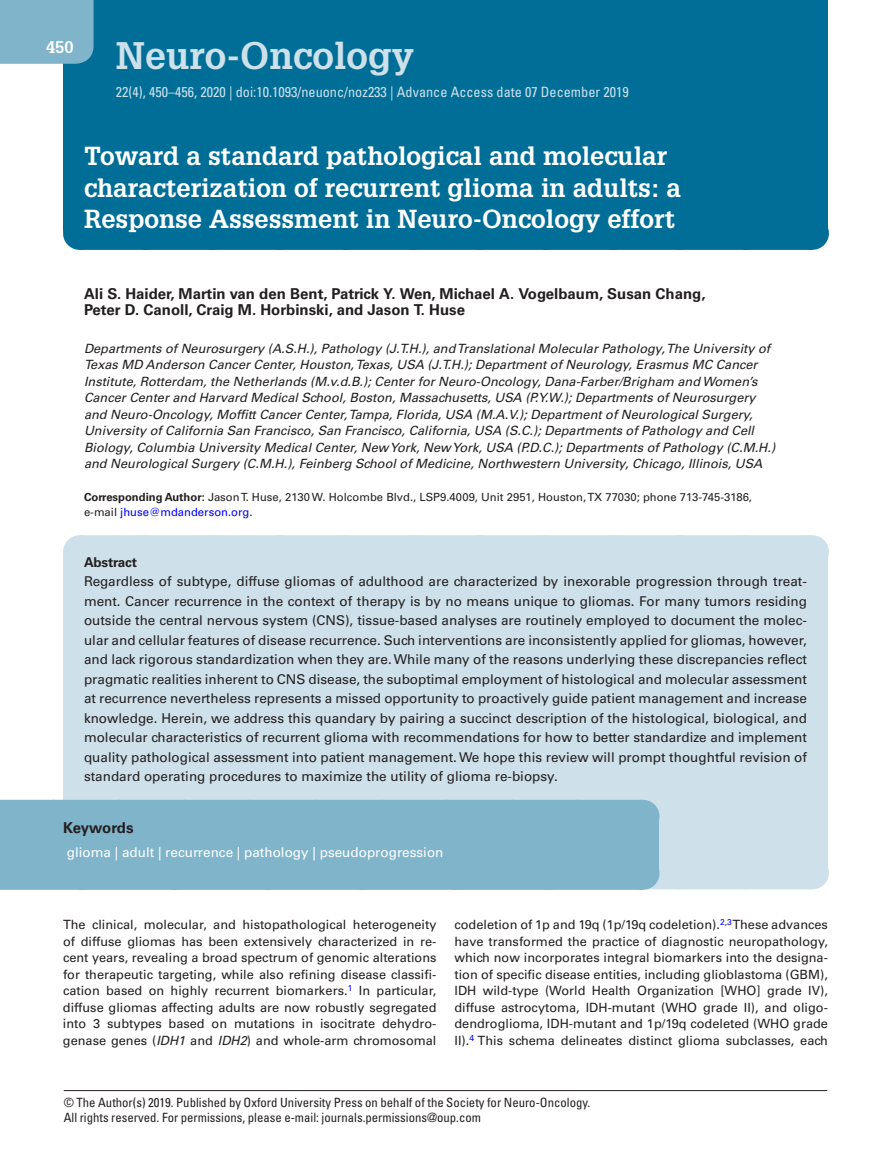
<style>
.page{position:relative;width:891px;height:1175px;background:#fff}
.page>*{position:absolute;margin:0;border:0;box-sizing:border-box;transform-origin:0 0}
.t1{font:700 37.5px "Glypha LT Std";color:#cee0ea}
.t2{font:700 25.5px/31.5px "Glypha LT Std";color:#fff}
.t3{font:700 16.5px "Glypha LT Std";color:#fff}
.t4{font:700 15px/16.5px "Univers LT Std";color:#231f20}
.t5{font:condensed 14.25px "Univers LT Std";color:#cee0ea}
.t6{font:13.5px/19.5px "Univers LT Std";color:#231f20;text-align:justify}
.t7{font:13.5px "Univers LT Std";color:#fff}
.t8{font:700 13.5px "Univers LT Std";letter-spacing:-.015em;color:#231f20}
.t9{font:12.75px/16.5px "Univers LT Std";color:#231f20;text-align:justify}
.t10{font:italic 12.75px/16.5px "Univers LT Std";color:#231f20}
.t11{font:condensed 12.75px/15px "Univers LT Std";color:#231f20}
.t12{font:11.25px/15px "Univers LT Std";color:#231f20}
.s1{font-weight:700}
.s2{color:#00f}
.s3{font-style:italic}
</style>
<div class="page">
<div style="left:63px;top:0;width:765px;height:166px;background:#006e96"></div>
<div style="left:0;top:0;width:94px;height:64px;background:#7fb4ca"></div>
<hr style="left:64px;top:1090px;width:763px;height:1px;background:#231f20">
<div style="left:63px;top:164px;width:765px;height:67px;background:#006e96"></div>
<div style="left:80px;top:217px;width:732px;height:33px;background:#006e96"></div>
<svg style="left:148px;top:249px;width:630px;height:1px"></svg>
<hr style="left:812px;top:217px;width:1px;height:33px;background:#006e96">
<div style="left:63px;top:552px;width:765px;height:18px;background:#cee0ea"></div>
<div style="left:80px;top:535px;width:732px;height:33px;background:#cee0ea"></div>
<svg style="left:151px;top:535px;width:627px;height:1px"></svg>
<hr style="left:812px;top:535px;width:1px;height:33px;background:#cee0ea">
<div style="left:63px;top:570px;width:765px;height:297px;background:#cee0ea"></div>
<div style="left:80px;top:856px;width:732px;height:33px;background:#cee0ea"></div>
<hr style="left:812px;top:856px;width:1px;height:33px;background:#cee0ea">
<div style="left:0;top:817px;width:659px;height:35px;background:#7fb4ca"></div>
<div style="left:0;top:799px;width:642px;height:33px;background:#7fb4ca"></div>
<svg style="left:53px;top:799px;width:556px;height:1px"></svg>
<hr style="left:642px;top:799px;width:1px;height:33px;background:#7fb4ca">
<div style="left:0;top:833px;width:659px;height:41px;background:#7fb4ca"></div>
<div style="left:0;top:856px;width:642px;height:33px;background:#7fb4ca"></div>
<svg style="left:643px;top:870px;width:17px;height:19px"></svg>
<hr style="left:642px;top:856px;width:1px;height:33px;background:#7fb4ca">
<p class="t3" style="left:46px;top:37px;width:29px">450</p>
<h1 class="t1" style="left:116px;top:32px;width:299px">Neuro-Oncology</h1>
<p class="t5" style="left:116px;top:83px;width:514px">22(4), 450–456, 2020 | doi:10.1093/neuonc/noz233 | Advance Access date 07 December 2019</p>
<h2 class="t2" style="left:84px;top:140px;width:599px">Toward a standard pathological and molecular characterization of recurrent glioma in adults: a<br>Response Assessment in Neuro-Oncology effort</h2>
<p class="t4" style="left:84px;top:285px;width:623px">Ali S. Haider, Martin van den Bent, Patrick Y. Wen, Michael A. Vogelbaum, Susan Chang,<br>Peter D. Canoll, Craig M. Horbinski, and Jason T. Huse</p>
<p class="t10" style="left:84px;top:340px;width:693px">Departments of Neurosurgery (A.S.H.), Pathology (J.T.H.), and Translational Molecular Pathology, The University of Texas MD Anderson Cancer Center, Houston, Texas, USA (J.T.H.); Department of Neurology, Erasmus MC Cancer Institute, Rotterdam, the Netherlands (M.v.d.B.); Center for Neuro-Oncology, Dana-Farber/Brigham and Women’s Cancer Center and Harvard Medical School, Boston, Massachusetts, USA (P.Y.W.); Departments of Neurosurgery and Neuro-Oncology, Moffitt Cancer Center, Tampa, Florida, USA (M.A.V.); Department of Neurological Surgery, University of California San Francisco, San Francisco, California, USA (S.C.); Departments of Pathology and Cell Biology, Columbia University Medical Center, New York, New York, USA (P.D.C.); Departments of Pathology (C.M.H.) and Neurological Surgery (C.M.H.), Feinberg School of Medicine, Northwestern University, Chicago, Illinois, USA</p>
<p class="t12" style="left:84px;top:489px;width:670px"><span class="s1">Corresponding Author:</span> Jason T. Huse, 2130 W. Holcombe Blvd., LSP9.4009, Unit 2951, Houston, TX 77030; phone 713-745-3186, e-mail <span class="s2">jhuse@mdanderson.org</span>.</p>
<p class="t8" style="left:84px;top:554px;width:55px">Abstract</p>
<p class="t6" style="left:84px;top:572px;width:725px">Regardless of subtype, diffuse gliomas of adulthood are characterized by inexorable progression through treat&shy;ment. Cancer recurrence in the context of therapy is by no means unique to gliomas. For many tumors residing outside the central nervous system (CNS), tissue-based analyses are routinely employed to document the molec&shy;ular and cellular features of disease recurrence. Such interventions are inconsistently applied for gliomas, however, and lack rigorous standardization when they are. While many of the reasons underlying these discrepancies reflect pragmatic realities inherent to CNS disease, the suboptimal employment of histological and molecular assessment at recurrence nevertheless represents a missed opportunity to proactively guide patient management and increase knowledge. Herein, we address this quandary by pairing a succinct description of the histological, biological, and molecular characteristics of recurrent glioma with recommendations for how to better standardize and implement quality pathological assessment into patient management. We hope this review will prompt thoughtful revision of standard operating procedures to maximize the utility of glioma re-biopsy.</p>
<p class="t4" style="left:63px;top:819px;width:72px">Keywords</p>
<p class="t7" style="left:67px;top:844px;width:378px">glioma | adult | recurrence | pathology | pseudoprogression</p>
<p class="t9" style="left:63px;top:916px;width:375px">The clinical, molecular, and histopathological heterogeneity of diffuse gliomas has been extensively characterized in re&shy;cent years, revealing a broad spectrum of genomic alterations for therapeutic targeting, while also refining disease classifi&shy;cation based on highly recurrent biomarkers.<sup>1</sup> In particular, diffuse gliomas affecting adults are now robustly segregated into 3 subtypes based on mutations in isocitrate dehydro&shy;genase genes (<span class="s3">IDH1</span> and <span class="s3">IDH2</span>) and whole-arm chromosomal</p>
<p class="t9" style="left:454px;top:916px;width:375px">codeletion of 1p and 19q (1p/19q codeletion).<sup>2</sup><sup>,</sup><sup>3</sup> These advances have transformed the practice of diagnostic neuropathology, which now incorporates integral biomarkers into the designa&shy;tion of specific disease entities, including glioblastoma (GBM), IDH wild-type (World Health Organization [WHO] grade IV), diffuse astrocytoma, IDH-mutant (WHO grade II), and oligo&shy;dendroglioma, IDH-mutant and 1p/19q codeleted (WHO grade II).<sup>4</sup> This schema delineates distinct glioma subclasses, each</p>
<p class="t11" style="left:64px;top:1095px;width:528px">© The Author(s) 2019. Published by Oxford University Press on behalf of the Society for Neuro-Oncology.<br>All rights reserved. For permissions, please e-mail: journals.permissions@oup.com</p>
</div>
